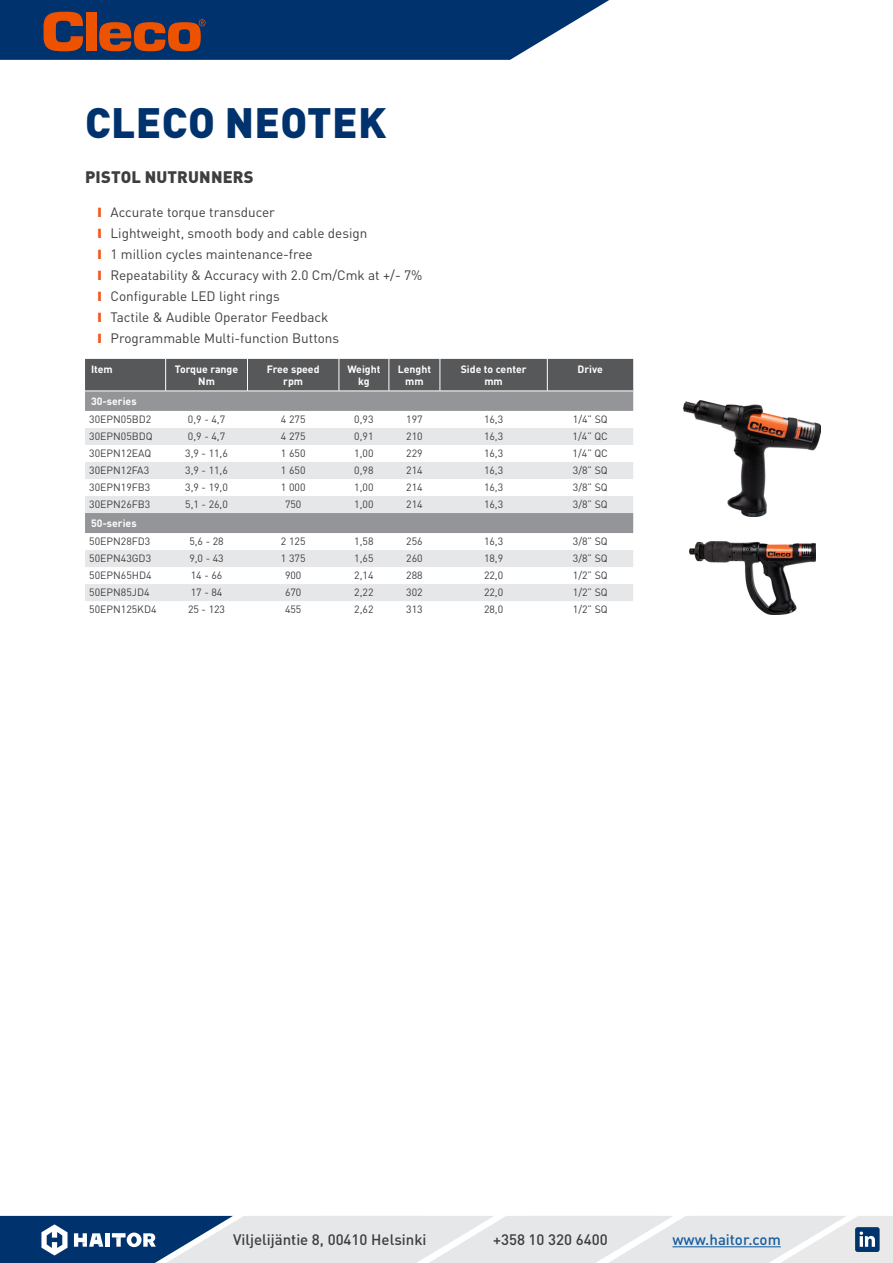
<style>
.page{position:relative;width:893px;height:1263px;background:#fff}
.page>*{position:absolute;margin:0;border:0;box-sizing:border-box;transform-origin:0 0}
.Big_headline_blue_1__line{font:900 42px "DINOT";letter-spacing:.01em;color:#00326d}
.Headline{font:900 16.5px "DINOT";letter-spacing:.01em;color:#3e3e3f}
.t1{font:500 15px "DINOT";color:#3e3e3f}
.t2{font:500 15px "DINOT";color:#175d9e}
.t3{font:13.5px "DINOT";color:#3e3e3f}
.Table_body{font:10.5px "DINOT";color:#3e3e3f}
.Table_body_first_column{font:10.5px "DINOT";color:#3e3e3f}
.Table_headline{font:700 10.5px/12px "DINOT";color:#fff;text-align:center}
.Table_headline_first_column{font:700 10.5px "DINOT";color:#fff}
</style>
<div class="page">
<div style="left:85px;top:359px;width:548px;height:32px;background:#57585a"></div>
<div style="left:85px;top:392px;width:548px;height:141px;background:#939598"></div>
<svg style="left:85px;top:411px;width:548px;height:17px"></svg>
<svg style="left:85px;top:428px;width:548px;height:85px;fill:#e6e7e9"></svg>
<svg style="left:85px;top:550px;width:548px;height:51px"></svg>
<hr style="left:165px;top:359px;width:1px;height:32px;background:#fff">
<hr style="left:247px;top:359px;width:1px;height:32px;background:#fff">
<hr style="left:339px;top:359px;width:1px;height:32px;background:#fff">
<hr style="left:389px;top:359px;width:1px;height:32px;background:#fff">
<hr style="left:440px;top:359px;width:1px;height:32px;background:#fff">
<hr style="left:547px;top:359px;width:1px;height:32px;background:#fff">
<img style="left:684px;top:400px;width:137px;height:116px">
<img style="left:689px;top:541px;width:126px;height:73px">
<svg style="left:0;top:0;width:609px;height:60px;background:#2b456e"></svg>
<svg style="left:0;top:1216px;width:893px;height:47px;background:#b9c4d1"></svg>
<p class="Big_headline_blue_1__line" style="left:85px;top:95px;width:303px">CLECO NEOTEK</p>
<p class="Headline" style="left:85px;top:166px;width:170px">PISTOL NUTRUNNERS</p>
<p class="t3" style="left:111px;top:204px;width:166px">Accurate torque transducer</p>
<p class="t3" style="left:111px;top:225px;width:258px">Lightweight, smooth body and cable design</p>
<p class="t3" style="left:111px;top:246px;width:204px">1 million cycles maintenance-free</p>
<p class="t3" style="left:111px;top:267px;width:313px">Repeatability &amp; Accuracy with 2.0 Cm/Cmk at +/- 7%</p>
<p class="t3" style="left:111px;top:288px;width:171px">Configurable LED light rings</p>
<p class="t3" style="left:111px;top:309px;width:219px">Tactile &amp; Audible Operator Feedback</p>
<p class="t3" style="left:111px;top:330px;width:230px">Programmable Multi-function Buttons</p>
<p class="Table_headline_first_column" style="left:91px;top:362px;width:23px">Item</p>
<p class="Table_headline" style="left:175px;top:363px;width:65px">Torque range<br>Nm</p>
<p class="Table_headline" style="left:267px;top:363px;width:54px">Free speed rpm</p>
<p class="Table_headline" style="left:347px;top:363px;width:35px">Weight kg</p>
<p class="Table_headline" style="left:398px;top:363px;width:35px">Lenght mm</p>
<p class="Table_headline" style="left:461px;top:363px;width:67px">Side to center mm</p>
<p class="Table_headline" style="left:578px;top:363px;width:27px">Drive</p>
<p class="Table_headline_first_column" style="left:91px;top:394px;width:47px">30-series</p>
<p class="Table_body_first_column" style="left:89px;top:413px;width:64px">30EPN05BD2</p>
<p class="Table_body" style="left:188px;top:413px;width:39px">0,9 - 4,7</p>
<p class="Table_body" style="left:281px;top:413px;width:26px">4 275</p>
<p class="Table_body" style="left:354px;top:413px;width:21px">0,93</p>
<p class="Table_body" style="left:406px;top:413px;width:18px">197</p>
<p class="Table_body" style="left:484px;top:413px;width:21px">16,3</p>
<p class="Table_body" style="left:573px;top:413px;width:36px">1/4” SQ</p>
<p class="Table_body_first_column" style="left:89px;top:430px;width:65px">30EPN05BDQ</p>
<p class="Table_body" style="left:188px;top:430px;width:39px">0,9 - 4,7</p>
<p class="Table_body" style="left:281px;top:430px;width:26px">4 275</p>
<p class="Table_body" style="left:354px;top:430px;width:21px">0,91</p>
<p class="Table_body" style="left:406px;top:430px;width:18px">210</p>
<p class="Table_body" style="left:484px;top:430px;width:21px">16,3</p>
<p class="Table_body" style="left:573px;top:430px;width:37px">1/4” QC</p>
<p class="Table_body_first_column" style="left:89px;top:447px;width:63px">30EPN12EAQ</p>
<p class="Table_body" style="left:185px;top:447px;width:44px">3,9 - 11,6</p>
<p class="Table_body" style="left:281px;top:447px;width:26px">1 650</p>
<p class="Table_body" style="left:354px;top:447px;width:21px">1,00</p>
<p class="Table_body" style="left:406px;top:447px;width:18px">229</p>
<p class="Table_body" style="left:484px;top:447px;width:21px">16,3</p>
<p class="Table_body" style="left:573px;top:447px;width:37px">1/4” QC</p>
<p class="Table_body_first_column" style="left:89px;top:464px;width:61px">30EPN12FA3</p>
<p class="Table_body" style="left:185px;top:464px;width:44px">3,9 - 11,6</p>
<p class="Table_body" style="left:281px;top:464px;width:26px">1 650</p>
<p class="Table_body" style="left:354px;top:464px;width:21px">0,98</p>
<p class="Table_body" style="left:406px;top:464px;width:18px">214</p>
<p class="Table_body" style="left:484px;top:464px;width:21px">16,3</p>
<p class="Table_body" style="left:573px;top:464px;width:36px">3/8” SQ</p>
<p class="Table_body_first_column" style="left:89px;top:481px;width:63px">30EPN19FB3</p>
<p class="Table_body" style="left:185px;top:481px;width:44px">3,9 - 19,0</p>
<p class="Table_body" style="left:281px;top:481px;width:26px">1 000</p>
<p class="Table_body" style="left:354px;top:481px;width:21px">1,00</p>
<p class="Table_body" style="left:406px;top:481px;width:18px">214</p>
<p class="Table_body" style="left:484px;top:481px;width:21px">16,3</p>
<p class="Table_body" style="left:573px;top:481px;width:36px">3/8” SQ</p>
<p class="Table_body_first_column" style="left:89px;top:498px;width:63px">30EPN26FB3</p>
<p class="Table_body" style="left:185px;top:498px;width:44px">5,1 - 26,0</p>
<p class="Table_body" style="left:285px;top:498px;width:18px">750</p>
<p class="Table_body" style="left:354px;top:498px;width:21px">1,00</p>
<p class="Table_body" style="left:406px;top:498px;width:18px">214</p>
<p class="Table_body" style="left:484px;top:498px;width:21px">16,3</p>
<p class="Table_body" style="left:573px;top:498px;width:36px">3/8” SQ</p>
<p class="Table_headline_first_column" style="left:91px;top:516px;width:47px">50-series</p>
<p class="Table_body_first_column" style="left:89px;top:535px;width:63px">50EPN28FD3</p>
<p class="Table_body" style="left:189px;top:535px;width:36px">5,6 - 28</p>
<p class="Table_body" style="left:281px;top:535px;width:26px">2 125</p>
<p class="Table_body" style="left:354px;top:535px;width:21px">1,58</p>
<p class="Table_body" style="left:406px;top:535px;width:18px">256</p>
<p class="Table_body" style="left:484px;top:535px;width:21px">16,3</p>
<p class="Table_body" style="left:573px;top:535px;width:36px">3/8” SQ</p>
<p class="Table_body_first_column" style="left:89px;top:552px;width:63px">50EPN43GD3</p>
<p class="Table_body" style="left:189px;top:552px;width:36px">9,0 - 43</p>
<p class="Table_body" style="left:281px;top:552px;width:26px">1 375</p>
<p class="Table_body" style="left:354px;top:552px;width:21px">1,65</p>
<p class="Table_body" style="left:406px;top:552px;width:18px">260</p>
<p class="Table_body" style="left:484px;top:552px;width:21px">18,9</p>
<p class="Table_body" style="left:573px;top:552px;width:36px">3/8” SQ</p>
<p class="Table_body_first_column" style="left:89px;top:569px;width:64px">50EPN65HD4</p>
<p class="Table_body" style="left:191px;top:569px;width:33px">14 - 66</p>
<p class="Table_body" style="left:285px;top:569px;width:18px">900</p>
<p class="Table_body" style="left:354px;top:569px;width:21px">2,14</p>
<p class="Table_body" style="left:406px;top:569px;width:18px">288</p>
<p class="Table_body" style="left:484px;top:569px;width:21px">22,0</p>
<p class="Table_body" style="left:573px;top:569px;width:36px">1/2” SQ</p>
<p class="Table_body_first_column" style="left:89px;top:586px;width:62px">50EPN85JD4</p>
<p class="Table_body" style="left:191px;top:586px;width:33px">17 - 84</p>
<p class="Table_body" style="left:285px;top:586px;width:18px">670</p>
<p class="Table_body" style="left:354px;top:586px;width:21px">2,22</p>
<p class="Table_body" style="left:406px;top:586px;width:18px">302</p>
<p class="Table_body" style="left:484px;top:586px;width:21px">22,0</p>
<p class="Table_body" style="left:573px;top:586px;width:36px">1/2” SQ</p>
<p class="Table_body_first_column" style="left:89px;top:603px;width:69px">50EPN125KD4</p>
<p class="Table_body" style="left:188px;top:603px;width:39px">25 - 123</p>
<p class="Table_body" style="left:285px;top:603px;width:18px">455</p>
<p class="Table_body" style="left:354px;top:603px;width:21px">2,62</p>
<p class="Table_body" style="left:406px;top:603px;width:18px">313</p>
<p class="Table_body" style="left:484px;top:603px;width:21px">28,0</p>
<p class="Table_body" style="left:573px;top:603px;width:36px">1/2” SQ</p>
<h3 class="t1" style="left:233px;top:1230px;width:195px">Viljelijäntie 8, 00410 Helsinki</h3>
<h3 class="t1" style="left:493px;top:1230px;width:116px">+358 10 320 6400</h3>
<h3 class="t2" style="left:672px;top:1230px;width:110px">www.haitor.com</h3>
</div>
